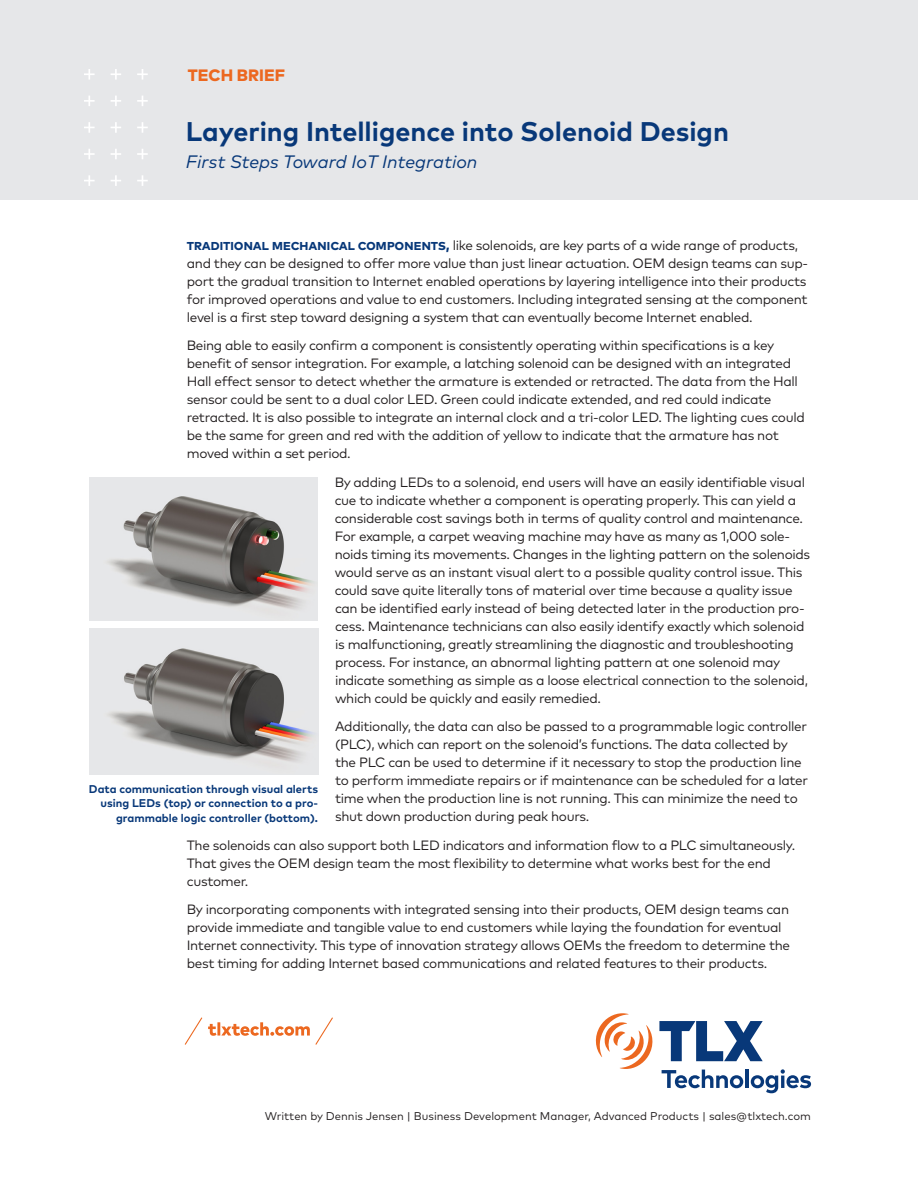
<style>
.page{position:relative;width:918px;height:1188px;background:#fff}
.page>*{position:absolute;margin:0;border:0;box-sizing:border-box;transform-origin:0 0}
.t1{font:700 27px "Mark OT";color:#083879}
.t2{font:italic 18px "Mark OT";color:#083879}
.t3{font:800 16.5px "Mark OT";color:#ec6820}
.t4{font:13.5px/18px "Mark OT";letter-spacing:-.025em;color:#231f20}
.t5{font:700 11.25px/14.2px "Mark OT";color:#083879;text-align:right}
.t6{font:11.25px "Mark OT";color:#231f20}
.s1{font-weight:700;font-size:15px;color:#083879}
</style>
<div class="page">
<div style="left:0;top:0;width:918px;height:200px;background:#e6e7e9"></div>
<svg style="left:595px;top:1013px;width:216px;height:80px"></svg>
<svg style="left:184px;top:1017px;width:149px;height:28px"></svg>
<svg style="left:137px;top:175px;width:11px;height:11px"></svg>
<svg style="left:111px;top:175px;width:10px;height:11px"></svg>
<svg style="left:84px;top:175px;width:11px;height:11px"></svg>
<svg style="left:137px;top:149px;width:11px;height:10px"></svg>
<svg style="left:111px;top:149px;width:10px;height:10px"></svg>
<svg style="left:84px;top:149px;width:11px;height:10px"></svg>
<svg style="left:137px;top:122px;width:11px;height:11px"></svg>
<svg style="left:111px;top:122px;width:10px;height:11px"></svg>
<svg style="left:84px;top:122px;width:11px;height:11px"></svg>
<svg style="left:137px;top:96px;width:11px;height:10px"></svg>
<svg style="left:111px;top:96px;width:10px;height:10px"></svg>
<svg style="left:84px;top:96px;width:11px;height:10px"></svg>
<svg style="left:137px;top:69px;width:11px;height:11px"></svg>
<svg style="left:111px;top:69px;width:10px;height:11px"></svg>
<svg style="left:84px;top:69px;width:11px;height:11px"></svg>
<img style="left:90px;top:477px;width:228px;height:144px">
<img style="left:90px;top:628px;width:228px;height:147px">
<p class="t3" style="left:188px;top:64px;width:99px">TECH BRIEF</p>
<p class="t1" style="left:186px;top:114px;width:545px">Layering Intelligence into Solenoid Design</p>
<p class="t2" style="left:186px;top:151px;width:293px">First Steps Toward IoT Integration</p>
<p class="t4" style="left:187px;top:236px;width:623px"><span class="s1">traditional mechanical components,</span> like solenoids, are key parts of a wide range of products, and they can be designed to offer more value than just linear actuation. OEM design teams can sup&shy;port the gradual transition to Internet enabled operations by layering intelligence into their products for improved operations and value to end customers. Including integrated sensing at the component level is a first step toward designing a system that can eventually become Internet enabled.</p>
<p class="t4" style="left:187px;top:337px;width:620px">Being able to easily confirm a component is consistently operating within specifications is a key benefit of sensor integration. For example, a latching solenoid can be designed with an integrated Hall effect sensor to detect whether the armature is extended or retracted. The data from the Hall sensor could be sent to a dual color LED. Green could indicate extended, and red could indicate retracted. It is also possible to integrate an internal clock and a tri-color LED. The lighting cues could be the same for green and red with the addition of yellow to indicate that the armature has not moved within a set period.</p>
<p class="t4" style="left:335px;top:473px;width:477px">By adding LEDs to a solenoid, end users will have an easily identifiable visual cue to indicate whether a component is operating properly. This can yield a considerable cost savings both in terms of quality control and maintenance.<br>For example, a carpet weaving machine may have as many as 1,000 sole&shy;noids timing its movements. Changes in the lighting pattern on the solenoids would serve as an instant visual alert to a possible quality control issue. This could save quite literally tons of material over time because a quality issue can be identified early instead of being detected later in the production pro&shy;cess. Maintenance technicians can also easily identify exactly which solenoid is malfunctioning, greatly streamlining the diagnostic and troubleshooting process. For instance, an abnormal lighting pattern at one solenoid may indicate something as simple as a loose electrical connection to the solenoid, which could be quickly and easily remedied.</p>
<p class="t4" style="left:335px;top:718px;width:474px">Additionally, the data can also be passed to a programmable logic controller (PLC), which can report on the solenoid’s functions. The data collected by the PLC can be used to determine if it necessary to stop the production line to perform immediate repairs or if maintenance can be scheduled for a later time when the production line is not running. This can minimize the need to shut down production during peak hours.</p>
<p class="t4" style="left:187px;top:836px;width:610px">The solenoids can also support both LED indicators and information flow to a PLC simultaneously.<br>That gives the OEM design team the most flexibility to determine what works best for the end customer.</p>
<p class="t4" style="left:187px;top:901px;width:605px">By incorporating components with integrated sensing into their products, OEM design teams can provide immediate and tangible value to end customers while laying the foundation for eventual Internet connectivity. This type of innovation strategy allows OEMs the freedom to determine the best timing for adding Internet based communications and related features to their products.</p>
<p class="t5" style="left:89px;top:782px;width:231px">Data communication through visual alerts using LEDs (top) or connection to a pro&shy;grammable logic controller (bottom).</p>
<p class="t6" style="left:265px;top:1109px;width:548px">Written by Dennis Jensen | Business Development Manager, Advanced Products | sales@tlxtech.com</p>
</div>
